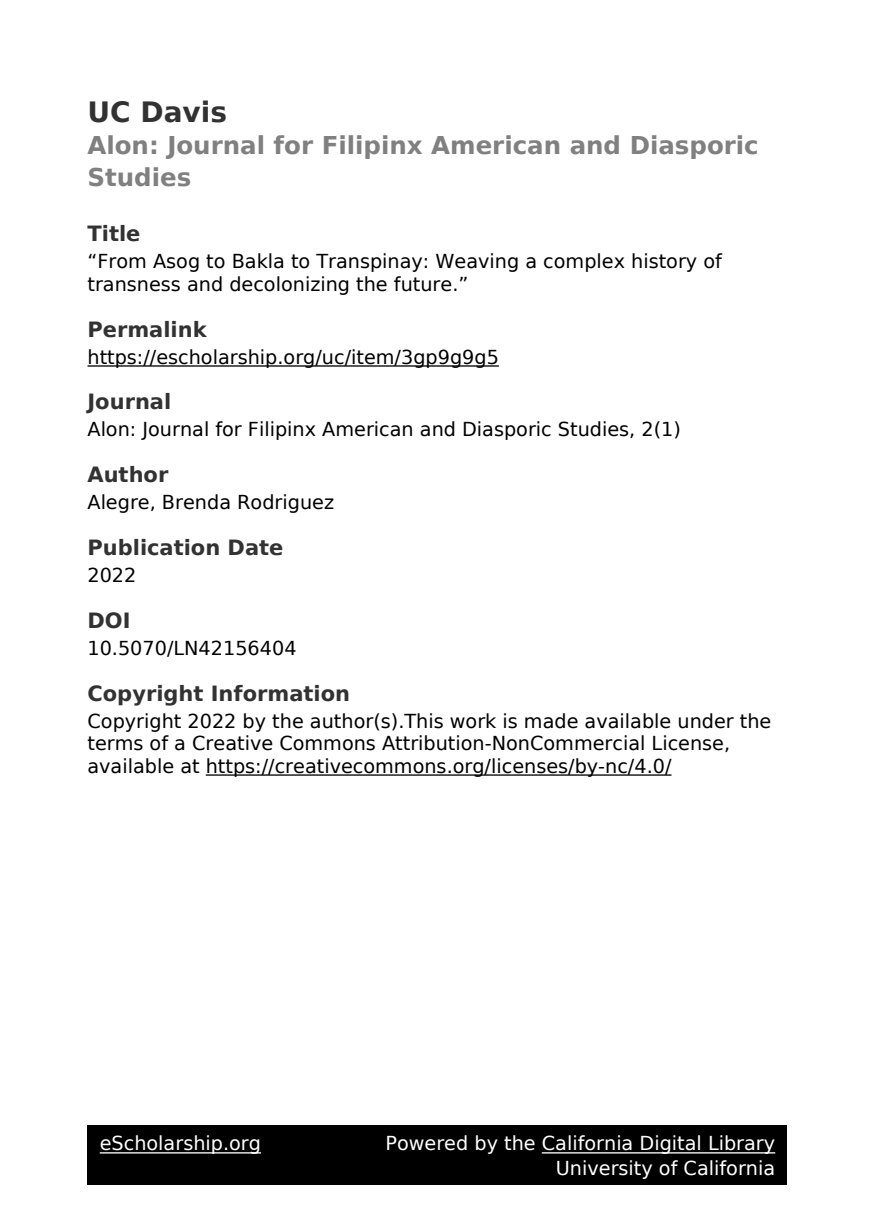
<style>
.page{position:relative;width:875px;height:1225px;background:#fff}
.page>*{position:absolute;margin:0;border:0;box-sizing:border-box;transform-origin:0 0}
.t1{font:700 28px "DejaVu Sans";color:#323232}
.t2{font:700 24.5px/31.3px "DejaVu Sans";color:#808080}
.t3{font:700 21px "DejaVu Sans";color:#323232}
.t4{font:19.25px/22.4px "DejaVu Sans";color:#000}
.t5{font:19.25px/24.5px "DejaVu Sans";color:#fff;text-align:right}
</style>
<div class="page">
<hr style="left:88px;top:365px;width:411px;height:2px;background:#000">
<hr style="left:206px;top:774px;width:465px;height:2px;background:#000">
<div style="left:88px;top:1125px;width:700px;height:60px;background:#000"></div>
<hr style="left:100px;top:1152px;width:161px;height:2px;background:#fff">
<hr style="left:542px;top:1152px;width:233px;height:2px;background:#fff">
<h1 class="t1" style="left:88px;top:101px;width:141px">UC Davis</h1>
<p class="t2" style="left:88px;top:132px;width:673px">Alon: Journal for Filipinx American and Diasporic<br>Studies</p>
<p class="t3" style="left:88px;top:225px;width:54px">Title</p>
<p class="t4" style="left:88px;top:252px;width:636px">“From Asog to Bakla to Transpinay: Weaving a complex history of transness and decolonizing the future.”</p>
<p class="t3" style="left:88px;top:321px;width:121px">Permalink</p>
<p class="t4" style="left:88px;top:347px;width:413px">https://escholarship.org/uc/item/3gp9g9g5</p>
<p class="t3" style="left:88px;top:393px;width:85px">Journal</p>
<p class="t4" style="left:88px;top:420px;width:595px">Alon: Journal for Filipinx American and Diasporic Studies, 2(1)</p>
<p class="t3" style="left:88px;top:466px;width:82px">Author</p>
<p class="t4" style="left:88px;top:493px;width:248px">Alegre, Brenda Rodriguez</p>
<p class="t3" style="left:88px;top:539px;width:198px">Publication Date</p>
<p class="t4" style="left:88px;top:566px;width:50px">2022</p>
<p class="t3" style="left:88px;top:612px;width:45px">DOI</p>
<p class="t4" style="left:88px;top:639px;width:211px">10.5070/LN42156404</p>
<p class="t3" style="left:88px;top:685px;width:264px">Copyright Information</p>
<p class="t4" style="left:88px;top:712px;width:685px">Copyright 2022 by the author(s).This work is made available under the terms of a Creative Commons Attribution-NonCommercial License, available at https://creativecommons.org/licenses/by-nc/4.0/</p>
<p class="t5" style="left:100px;top:1133px;width:163px">eScholarship.org</p>
<p class="t5" style="left:385px;top:1133px;width:391px">Powered by the California Digital Library<br>University of California</p>
</div>
